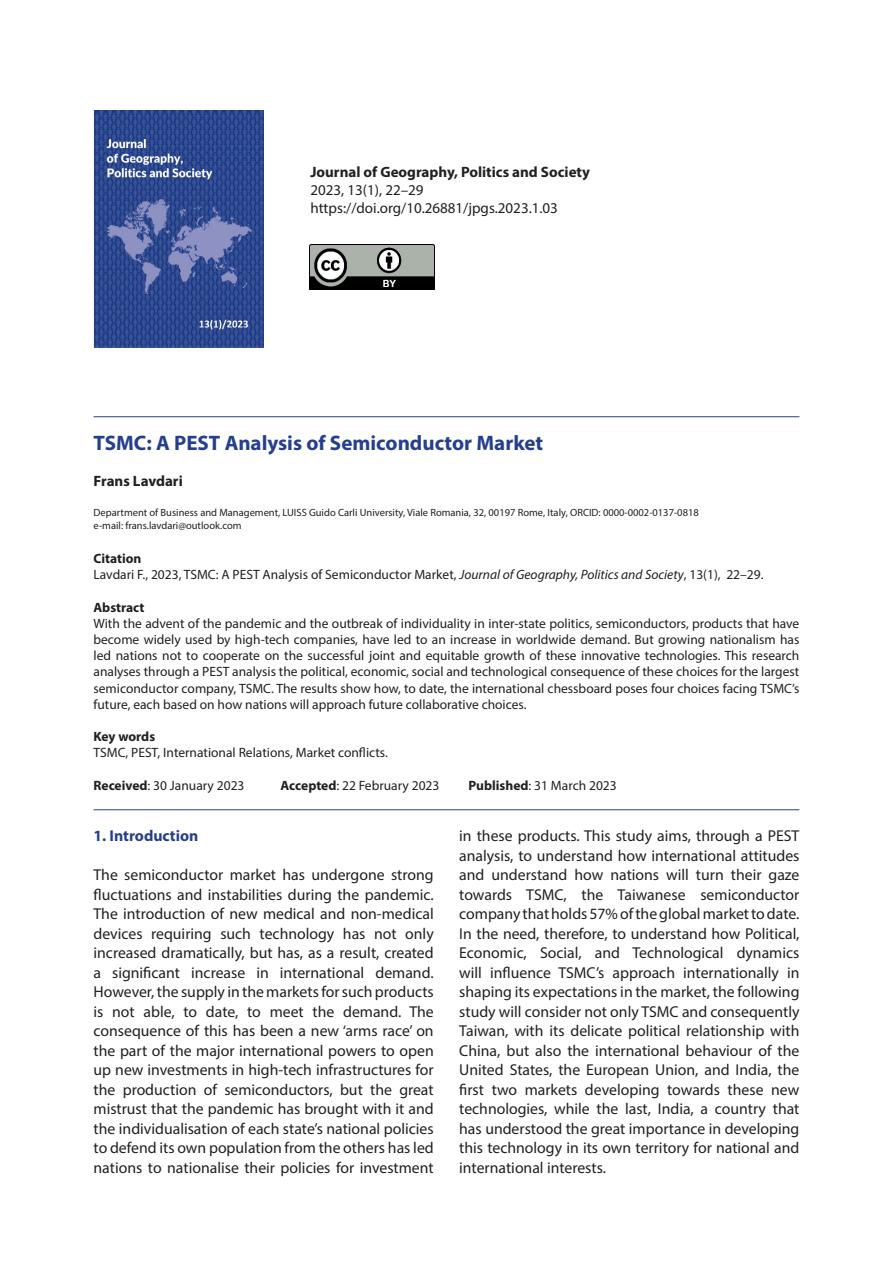
<style>
.page{position:relative;width:893px;height:1263px;background:#fff}
.page>*{position:absolute;margin:0;border:0;box-sizing:border-box;transform-origin:0 0}
.t1{font:700 21px "Myriad Pro";color:#253f8e}
.t2{font:15.75px/19.5px "Myriad Pro";color:#231f20;text-align:justify}
.t3{font:700 15.75px "Myriad Pro";color:#253f8e}
.t4{font:15px/18px "Myriad Pro";color:#231f20}
.t5{font:700 15px "Myriad Pro";color:#231f20}
.t6{font:13.5px/16.2px "Myriad Pro";color:#231f20;text-align:justify}
.t7{font:700 13.5px "Myriad Pro";color:#231f20}
.t8{font:10.5px "Myriad Pro";color:#231f20}
.s1{font-style:italic}
.s2{font-weight:700}
</style>
<div class="page">
<hr style="left:94px;top:416px;width:705px;height:1px;background:#253f8e">
<img style="left:309px;top:244px;width:125px;height:45px">
<hr style="left:94px;top:809px;width:705px;height:1px;background:#253f8e">
<img style="left:94px;top:111px;width:170px;height:236px">
<p class="t5" style="left:310px;top:162px;width:281px">Journal of Geography, Politics and Society</p>
<p class="t4" style="left:310px;top:181px;width:249px">2023, 13(1), 22–29 https://doi.org/10.26881/jpgs.2023.1.03</p>
<p class="t1" style="left:94px;top:429px;width:451px">TSMC: A PEST Analysis of Semiconductor Market</p>
<p class="t5" style="left:94px;top:471px;width:91px">Frans Lavdari</p>
<p class="t8" style="left:94px;top:506px;width:607px">Department of Business and Management, LUISS Guido Carli University, Viale Romania, 32, 00197 Rome, Italy, ORCID: 0000-0002-0137-0818</p>
<p class="t8" style="left:94px;top:519px;width:149px">e-mail: frans.lavdari@outlook.com</p>
<p class="t7" style="left:94px;top:549px;width:50px">Citation</p>
<p class="t6" style="left:94px;top:566px;width:672px">Lavdari F., 2023, TSMC: A PEST Analysis of Semiconductor Market, <span class="s1">Journal of Geography, Politics and Society</span>, 13(1), 22–29.</p>
<p class="t7" style="left:94px;top:598px;width:53px">Abstract</p>
<p class="t6" style="left:94px;top:615px;width:707px">With the advent of the pandemic and the outbreak of individuality in inter-state politics, semiconductors, products that have become widely used by high-tech companies, have led to an increase in worldwide demand. But growing nationalism has led nations not to cooperate on the successful joint and equitable growth of these innovative technologies. This research analyses through a PEST analysis the political, economic, social and technological consequence of these choices for the largest semiconductor company, TSMC. The results show how, to date, the international chessboard poses four choices facing TSMC’s future, each based on how nations will approach future collaborative choices.</p>
<p class="t7" style="left:94px;top:728px;width:63px">Key words</p>
<p class="t6" style="left:94px;top:744px;width:296px">TSMC, PEST, International Relations, Market conflicts.</p>
<p class="t6" style="left:94px;top:777px;width:153px"><span class="s2">Received</span>: 30 January 2023</p>
<p class="t6" style="left:281px;top:777px;width:160px"><span class="s2">Accepted</span>: 22 February 2023</p>
<p class="t6" style="left:469px;top:777px;width:150px"><span class="s2">Published</span>: 31 March 2023</p>
<p class="t3" style="left:94px;top:825px;width:106px">1. Introduction</p>
<p class="t2" style="left:94px;top:865px;width:342px">The semiconductor market has undergone strong fluctuations and instabilities during the pandemic.<br>The introduction of new medical and non-medical devices requiring such technology has not only increased dramatically, but has, as a result, created a significant increase in international demand.<br>However, the supply in the markets for such products is not able, to date, to meet the demand. The consequence of this has been a new ‘arms race’ on the part of the major international powers to open up new investments in high-tech infrastructures for the production of semiconductors, but the great mistrust that the pandemic has brought with it and the individualisation of each state’s national policies to defend its own population from the others has led nations to nationalise their policies for investment</p>
<p class="t2" style="left:459px;top:826px;width:342px">in these products. This study aims, through a PEST analysis, to understand how international attitudes and understand how nations will turn their gaze towards TSMC, the Taiwanese semiconductor company that holds 57% of the global market to date.<br>In the need, therefore, to understand how Political, Economic, Social, and Technological dynamics will influence TSMC’s approach internationally in shaping its expectations in the market, the following study will consider not only TSMC and consequently Taiwan, with its delicate political relationship with China, but also the international behaviour of the United States, the European Union, and India, the first two markets developing towards these new technologies, while the last, India, a country that has understood the great importance in developing this technology in its own territory for national and international interests.</p>
</div>
